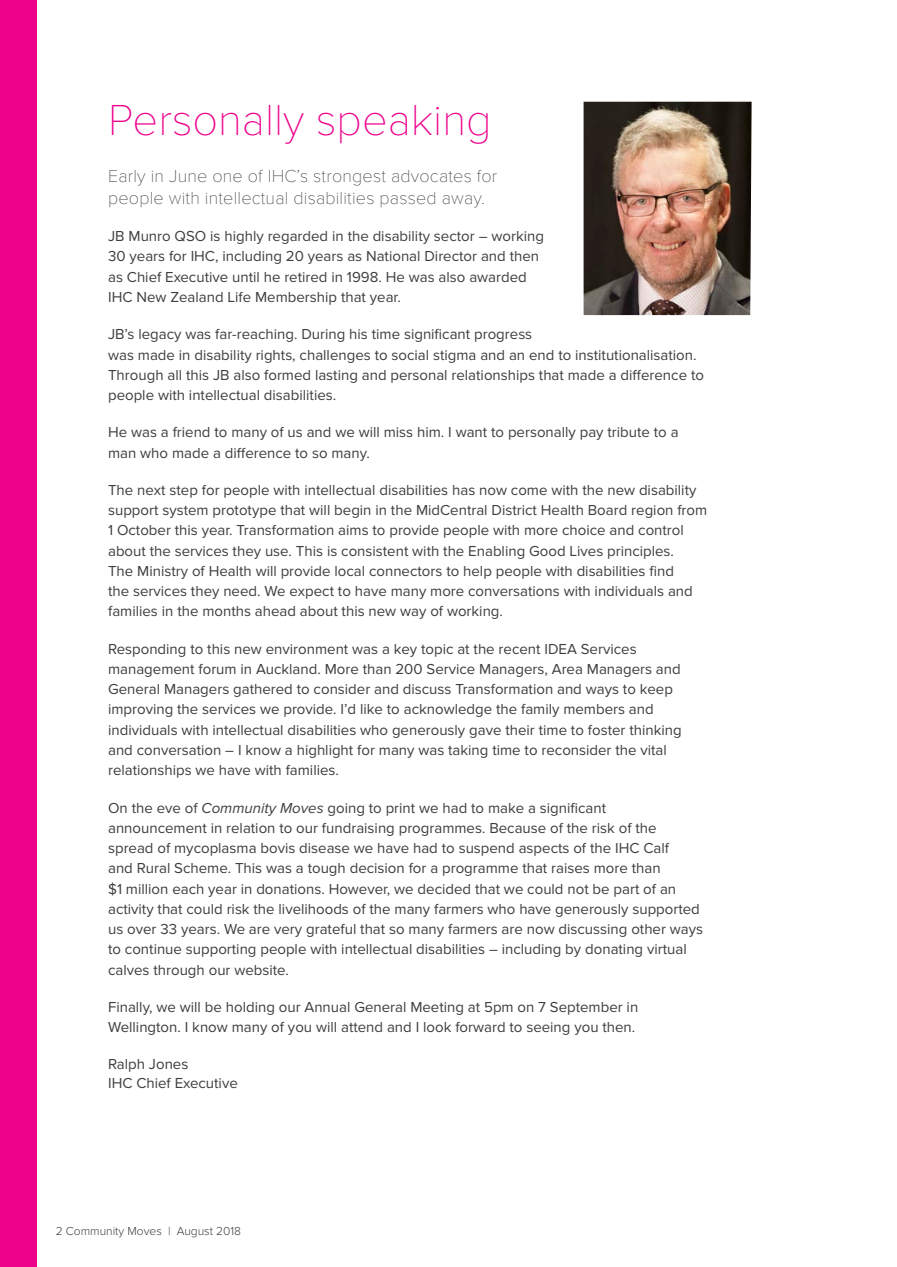
<style>
.page{position:relative;width:897px;height:1267px;background:#fff}
.page>*{position:absolute;margin:0;border:0;box-sizing:border-box;transform-origin:0 0}
.HEAD1{font:100 45px "Proxima Nova T";color:#ed028c}
.INTRO{font:100 18px/21.6px "Proxima Nova T";letter-spacing:.01em;color:#3e3e3f}
.BODY_MAIN{font:15px/20.2px "Proxima Nova";color:#3e3e3f}
.t1{font:300 12px "Proxima Nova";color:#3e3e3f}
.s1{font-style:italic}
</style>
<div class="page">
<div style="left:0;top:0;width:37px;height:1266px;background:#ed028c"></div>
<img style="left:583px;top:102px;width:168px;height:213px">
<p class="HEAD1" style="left:108px;top:94px;width:385px">Personally speaking</p>
<p class="INTRO" style="left:108px;top:166px;width:391px">Early in June one of IHC’s strongest advocates for people with intellectual disabilities passed away.</p>
<p class="BODY_MAIN" style="left:108px;top:226px;width:437px">JB Munro QSO is highly regarded in the disability sector – working 30 years for IHC, including 20 years as National Director and then as Chief Executive until he retired in 1998. He was also awarded IHC New Zealand Life Membership that year.</p>
<p class="BODY_MAIN" style="left:108px;top:324px;width:597px">JB’s legacy was far-reaching. During his time significant progress<br>was made in disability rights, challenges to social stigma and an end to institutionalisation.<br>Through all this JB also formed lasting and personal relationships that made a difference to people with intellectual disabilities.</p>
<p class="BODY_MAIN" style="left:108px;top:422px;width:572px">He was a friend to many of us and we will miss him. I want to personally pay tribute to a man who made a difference to so many.</p>
<p class="BODY_MAIN" style="left:108px;top:480px;width:600px">The next step for people with intellectual disabilities has now come with the new disability support system prototype that will begin in the MidCentral District Health Board region from 1 October this year. Transformation aims to provide people with more choice and control about the services they use. This is consistent with the Enabling Good Lives principles.<br>The Ministry of Health will provide local connectors to help people with disabilities find<br>the services they need. We expect to have many more conversations with individuals and families in the months ahead about this new way of working.</p>
<p class="BODY_MAIN" style="left:108px;top:638px;width:575px">Responding to this new environment was a key topic at the recent IDEA Services management forum in Auckland. More than 200 Service Managers, Area Managers and General Managers gathered to consider and discuss Transformation and ways to keep improving the services we provide. I’d like to acknowledge the family members and individuals with intellectual disabilities who generously gave their time to foster thinking and conversation – I know a highlight for many was taking time to reconsider the vital relationships we have with families.</p>
<p class="BODY_MAIN" style="left:108px;top:797px;width:596px">On the eve of <span class="s1">Community Moves</span> going to print we had to make a significant announcement in relation to our fundraising programmes. Because of the risk of the spread of mycoplasma bovis disease we have had to suspend aspects of the IHC Calf<br>and Rural Scheme. This was a tough decision for a programme that raises more than<br>$1 million each year in donations. However, we decided that we could not be part of an activity that could risk the livelihoods of the many farmers who have generously supported us over 33 years. We are very grateful that so many farmers are now discussing other ways to continue supporting people with intellectual disabilities – including by donating virtual calves through our website.</p>
<p class="BODY_MAIN" style="left:108px;top:996px;width:531px">Finally, we will be holding our Annual General Meeting at 5pm on 7 September in<br>Wellington. I know many of you will attend and I look forward to seeing you then.</p>
<p class="BODY_MAIN" style="left:108px;top:1053px;width:82px">Ralph Jones</p>
<p class="BODY_MAIN" style="left:108px;top:1073px;width:131px">IHC Chief Executive</p>
<p class="t1" style="left:56px;top:1223px;width:187px">2 Community Moves | August 2018</p>
</div>
